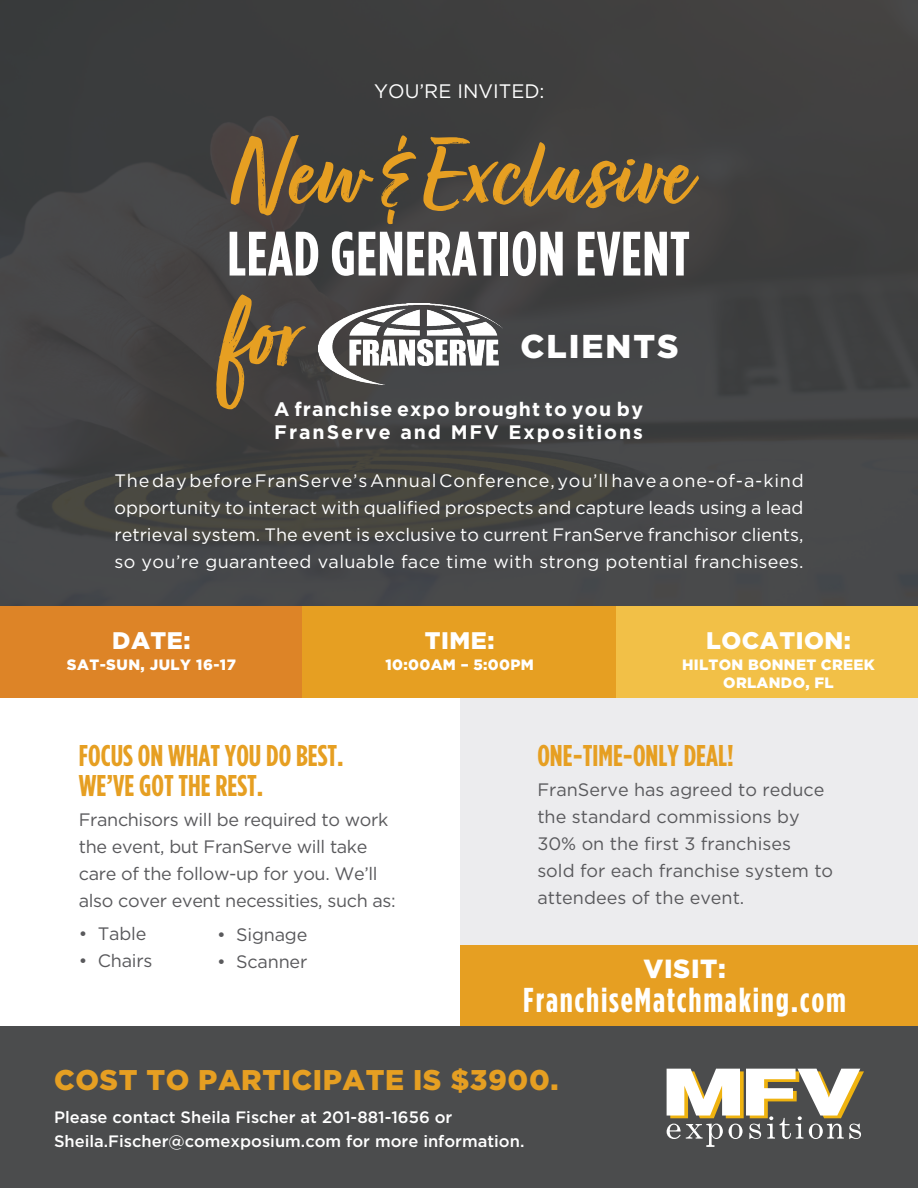
<style>
.page{position:relative;width:918px;height:1188px;background:#fff}
.page>*{position:absolute;margin:0;border:0;box-sizing:border-box;transform-origin:0 0}
.t1{font:108.45px "Turbinado Bold Pro";color:#e69f22}
.t2{font:700 condensed 62.55px "Gotham HTF";letter-spacing:.01em;color:#fff}
.t3{font:700 condensed 34.5px "Gotham HTF";letter-spacing:.05em;color:#fff}
.t4{font:900 33px "Gotham HTF";letter-spacing:.06em;color:#fff}
.t5{font:700 condensed 30px "Gotham HTF";color:#e69f22}
.t6{font:900 28.5px "Gotham HTF";letter-spacing:.02em;color:#e69f22}
.t7{font:900 26.25px "Gotham HTF";letter-spacing:.025em;color:#fff}
.t8{font:900 24px "Gotham HTF";letter-spacing:.02em;color:#fff}
.t9{font:700 19.5px/22.5px "Gotham HTF";letter-spacing:.1em;color:#fff}
.t10{font:19.5px "Gotham HTF";color:#fff}
.t11{font:18px/27px "Gotham HTF";letter-spacing:-.01em;color:#59595c}
.t12{font:18px/27px "Gotham HTF";letter-spacing:.02em;color:#fff;text-align:justify}
.t13{font:500 16.5px "Gotham HTF";color:#fff}
.t14{font:900 15px/18px "Gotham HTF";letter-spacing:.02em;color:#fff;text-align:center}
</style>
<div class="page">
<div style="left:460px;top:698px;width:458px;height:339px;background:#ececee"></div>
<div style="left:0;top:0;width:918px;height:606px;background:#434141"></div>
<div style="left:0;top:1026px;width:918px;height:162px;background:#4b4c4d"></div>
<div style="left:0;top:606px;width:303px;height:92px;background:#dd8427"></div>
<div style="left:302px;top:606px;width:315px;height:92px;background:#e69f22"></div>
<div style="left:617px;top:606px;width:301px;height:92px;background:#f2c047"></div>
<svg style="left:667px;top:1069px;width:197px;height:78px"></svg>
<div style="left:460px;top:945px;width:458px;height:81px;background:#e69f22"></div>
<img style="left:319px;top:304px;width:184px;height:80px">
<p class="t10" style="left:374px;top:80px;width:172px">YOU’RE INVITED:</p>
<p class="t1" style="left:229px;top:115px;width:462px">New &amp; Exclusive</p>
<p class="t2" style="left:227px;top:218px;width:464px">LEAD GENERATION EVENT</p>
<p class="t4" style="left:520px;top:327px;width:160px">CLIENTS</p>
<p class="t9" style="left:274px;top:398px;width:370px">A franchise expo brought to you by<br>FranServe and MFV Expositions</p>
<p class="t12" style="left:114px;top:467px;width:691px">The day before FranServe’s Annual Conference, you’ll have a one-of-a-kind opportunity to interact with qualified prospects and capture leads using a lead retrieval system. The event is exclusive to current FranServe franchisor clients, so you’re guaranteed valuable face time with strong potential franchisees.</p>
<p class="t8" style="left:112px;top:627px;width:80px">DATE:</p>
<p class="t14" style="left:67px;top:656px;width:171px">SAT-SUN, JULY 16-17</p>
<p class="t8" style="left:425px;top:627px;width:71px">TIME:</p>
<p class="t14" style="left:386px;top:656px;width:150px">10:00AM – 5:00PM</p>
<p class="t8" style="left:706px;top:627px;width:146px">LOCATION:</p>
<p class="t14" style="left:682px;top:656px;width:194px">HILTON BONNET CREEK<br>ORLANDO, FL</p>
<p class="t5" style="left:79px;top:739px;width:267px">FOCUS ON WHAT YOU DO BEST.</p>
<p class="t5" style="left:79px;top:769px;width:186px">WE’VE GOT THE REST.</p>
<p class="t11" style="left:79px;top:806px;width:318px">Franchisors will be required to work the event, but FranServe will take care of the follow-up for you. We’ll also cover event necessities, such as:</p>
<p class="t11" style="left:79px;top:920px;width:69px">• Table</p>
<p class="t11" style="left:79px;top:947px;width:75px">• Chairs</p>
<p class="t11" style="left:217px;top:921px;width:92px">• Signage</p>
<p class="t11" style="left:217px;top:948px;width:92px">• Scanner</p>
<p class="t5" style="left:537px;top:739px;width:198px">ONE-TIME-ONLY DEAL!</p>
<p class="t11" style="left:537px;top:776px;width:297px">FranServe has agreed to reduce the standard commissions by<br>30% on the first 3 franchises<br>sold for each franchise system to attendees of the event.</p>
<p class="t7" style="left:643px;top:954px;width:84px">VISIT:</p>
<p class="t3" style="left:523px;top:980px;width:324px">FranchiseMatchmaking.com</p>
<p class="t6" style="left:54px;top:1063px;width:506px">COST TO PARTICIPATE IS $3900.</p>
<p class="t13" style="left:54px;top:1108px;width:400px">Please contact Sheila Fischer at 201-881-1656 or</p>
<p class="t13" style="left:54px;top:1132px;width:472px">Sheila.Fischer@comexposium.com for more information.</p>
</div>
